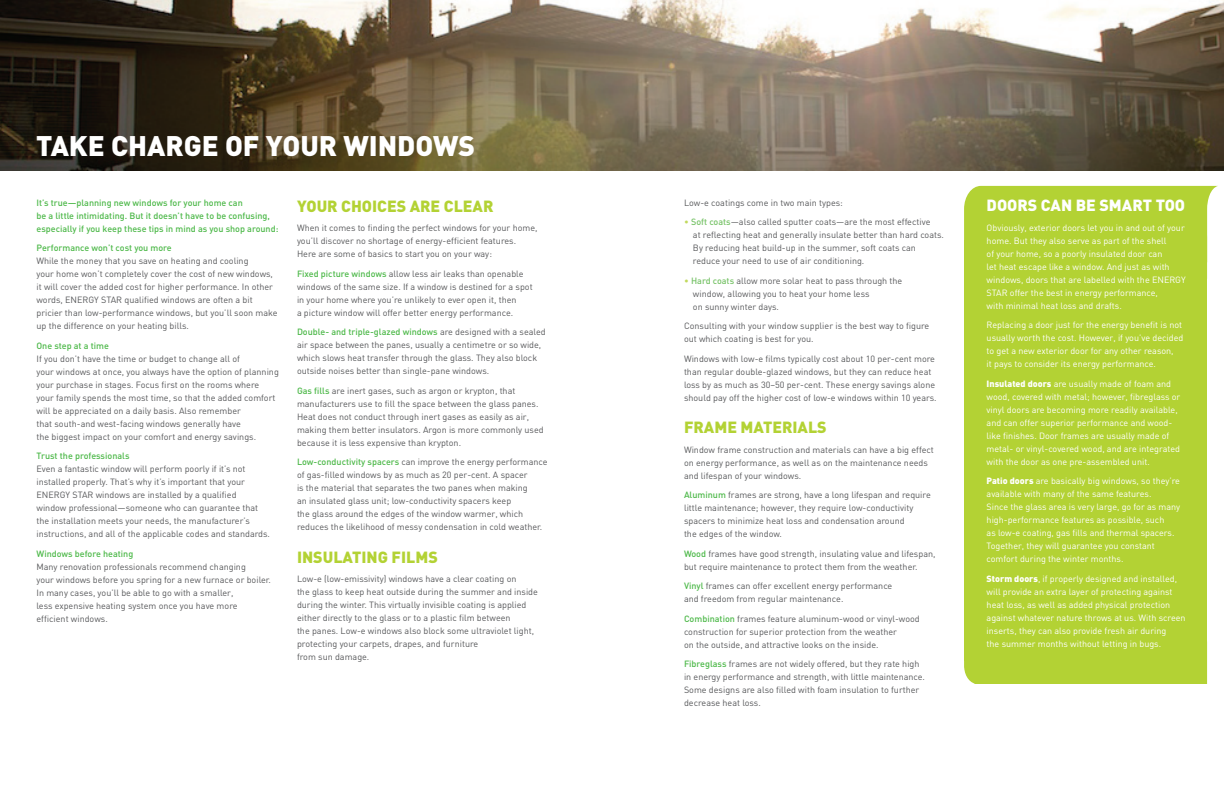
<style>
.page{position:relative;width:1224px;height:792px;background:#fff}
.page>*{position:absolute;margin:0;border:0;box-sizing:border-box;transform-origin:0 0}
.t1{font:900 28px "DIN";color:#fff}
.t2{font:900 16px "DIN";color:#b3d234}
.t3{font:900 16px "DIN";color:#fff}
.t4{font:9px/13px "DIN";color:#57585a}
.t5{font:9px/13px "DIN";color:#fff}
.t6{font:500 9px/13px "DIN";color:#4cb848}
.s1{font-weight:500;color:#4cb848}
.s2{color:#c1d95d}
.s3{font-weight:500;color:#76c266}
.s4{font-weight:900}
</style>
<div class="page">
<img style="left:0;top:0;width:1224px;height:171px">
<div style="left:964px;top:240px;width:243px;height:421px;background:#b3d234"></div>
<div style="left:964px;top:661px;width:243px;height:23px;background:#b3d234"></div>
<div style="left:964px;top:186px;width:254px;height:93px;background:#b3d234"></div>
<h1 class="t1" style="left:36px;top:128px;width:441px">TAKE CHARGE OF YOUR WINDOWS</h1>
<p class="t6" style="left:36px;top:196px;width:243px">It’s true—planning new windows for your home can<br>be a little intimidating. But it doesn’t have to be confusing, especially if you keep these tips in mind as you shop around:</p>
<p class="t6" style="left:36px;top:241px;width:137px">Performance won’t cost you more</p>
<p class="t4" style="left:36px;top:254px;width:243px">While the money that you save on heating and cooling<br>your home won’t completely cover the cost of new windows, it will cover the added cost for higher performance. In other words, ENERGY STAR qualified windows are often a bit pricier than low-performance windows, but you’ll soon make up the difference on your heating bills.</p>
<p class="t6" style="left:36px;top:339px;width:74px">One step at a time</p>
<p class="t4" style="left:36px;top:352px;width:244px">If you don’t have the time or budget to change all of<br>your windows at once, you always have the option of planning your purchase in stages. Focus first on the rooms where your family spends the most time, so that the added comfort will be appreciated on a daily basis. Also remember<br>that south-and west-facing windows generally have<br>the biggest impact on your comfort and energy savings.</p>
<p class="t6" style="left:36px;top:449px;width:95px">Trust the professionals</p>
<p class="t4" style="left:36px;top:462px;width:235px">Even a fantastic window will perform poorly if it’s not installed properly. That’s why it’s important that your ENERGY STAR windows are installed by a qualified<br>window professional—someone who can guarantee that the installation meets your needs, the manufacturer’s instructions, and all of the applicable codes and standards.</p>
<p class="t6" style="left:36px;top:547px;width:98px">Windows before heating</p>
<p class="t4" style="left:36px;top:560px;width:236px">Many renovation professionals recommend changing<br>your windows before you spring for a new furnace or boiler.<br>In many cases, you’ll be able to go with a smaller,<br>less expensive heating system once you have more efficient windows.</p>
<h2 class="t2" style="left:297px;top:195px;width:198px">YOUR CHOICES ARE CLEAR</h2>
<p class="t4" style="left:297px;top:221px;width:242px">When it comes to finding the perfect windows for your home, you’ll discover no shortage of energy-efficient features.<br>Here are some of basics to start you on your way:</p>
<p class="t4" style="left:297px;top:267px;width:237px"><span class="s1">Fixed picture windows</span> allow less air leaks than openable windows of the same size. If a window is destined for a spot in your home where you’re unlikely to ever open it, then<br>a picture window will offer better energy performance.</p>
<p class="t4" style="left:297px;top:325px;width:250px"><span class="s1">Double- and triple-glazed windows</span> are designed with a sealed air space between the panes, usually a centimetre or so wide, which slows heat transfer through the glass. They also block outside noises better than single-pane windows.</p>
<p class="t4" style="left:297px;top:384px;width:248px"><span class="s1">Gas fills</span> are inert gases, such as argon or krypton, that manufacturers use to fill the space between the glass panes.<br>Heat does not conduct through inert gases as easily as air, making them better insulators. Argon is more commonly used because it is less expensive than krypton.</p>
<p class="t4" style="left:297px;top:455px;width:252px"><span class="s1">Low-conductivity spacers</span> can improve the energy performance of gas-filled windows by as much as 20 per-cent. A spacer<br>is the material that separates the two panes when making<br>an insulated glass unit; low-conductivity spacers keep<br>the glass around the edges of the window warmer, which reduces the likelihood of messy condensation in cold weather.</p>
<h2 class="t2" style="left:297px;top:546px;width:142px">INSULATING FILMS</h2>
<p class="t4" style="left:297px;top:572px;width:243px">Low-e (low-emissivity) windows have a clear coating on<br>the glass to keep heat outside during the summer and inside during the winter. This virtually invisible coating is applied either directly to the glass or to a plastic film between<br>the panes. Low-e windows also block some ultraviolet light, protecting your carpets, drapes, and furniture<br>from sun damage.</p>
<p class="t4" style="left:684px;top:196px;width:160px">Low-e coatings come in two main types:</p>
<p class="t4" style="left:693px;top:216px;width:253px;text-indent:-9px"><span class="s2">•</span> <span class="s3">Soft coats</span>—also called sputter coats—are the most effective<br>at reflecting heat and generally insulate better than hard coats.<br>By reducing heat build-up in the summer, soft coats can reduce your need to use of air conditioning.</p>
<p class="t4" style="left:693px;top:274px;width:211px;text-indent:-9px"><span class="s2">•</span> <span class="s3">Hard coats</span> allow more solar heat to pass through the window, allowing you to heat your home less<br>on sunny winter days.</p>
<p class="t4" style="left:684px;top:320px;width:247px">Consulting with your window supplier is the best way to figure out which coating is best for you.</p>
<p class="t4" style="left:684px;top:352px;width:254px">Windows with low-e films typically cost about 10 per-cent more than regular double-glazed windows, but they can reduce heat loss by as much as 30–50 per-cent. These energy savings alone should pay off the higher cost of low-e windows within 10 years.</p>
<h2 class="t2" style="left:684px;top:417px;width:144px">FRAME MATERIALS</h2>
<p class="t4" style="left:684px;top:443px;width:251px">Window frame construction and materials can have a big effect on energy performance, as well as on the maintenance needs and lifespan of your windows.</p>
<p class="t4" style="left:684px;top:489px;width:248px"><span class="s1">Aluminum</span> frames are strong, have a long lifespan and require little maintenance; however, they require low-conductivity spacers to minimize heat loss and condensation around<br>the edges of the window.</p>
<p class="t4" style="left:684px;top:547px;width:253px"><span class="s1">Wood</span> frames have good strength, insulating value and lifespan, but require maintenance to protect them from the weather.</p>
<p class="t4" style="left:684px;top:580px;width:210px"><span class="s1">Vinyl</span> frames can offer excellent energy performance and freedom from regular maintenance.</p>
<p class="t4" style="left:684px;top:612px;width:237px"><span class="s1">Combination</span> frames feature aluminum-wood or vinyl-wood construction for superior protection from the weather<br>on the outside, and attractive looks on the inside.</p>
<p class="t4" style="left:684px;top:658px;width:243px"><span class="s1">Fibreglass</span> frames are not widely offered, but they rate high in energy performance and strength, with little maintenance.<br>Some designs are also filled with foam insulation to further decrease heat loss.</p>
<h2 class="t3" style="left:987px;top:195px;width:200px">DOORS CAN BE SMART TOO</h2>
<p class="t5" style="left:987px;top:221px;width:201px">Obviously, exterior doors let you in and out of your home. But they also serve as part of the shell<br>of your home, so a poorly insulated door can<br>let heat escape like a window. And just as with windows, doors that are labelled with the ENERGY STAR offer the best in energy performance,<br>with minimal heat loss and drafts.</p>
<p class="t5" style="left:987px;top:319px;width:198px">Replacing a door just for the energy benefit is not usually worth the cost. However, if you’ve decided to get a new exterior door for any other reason,<br>it pays to consider its energy performance.</p>
<p class="t5" style="left:987px;top:377px;width:195px"><span class="s4">Insulated doors</span> are usually made of foam and wood, covered with metal; however, fibreglass or vinyl doors are becoming more readily available, and can offer superior performance and wood&shy;like finishes. Door frames are usually made of metal- or vinyl-covered wood, and are integrated with the door as one pre-assembled unit.</p>
<p class="t5" style="left:987px;top:475px;width:195px"><span class="s4">Patio doors</span> are basically big windows, so they’re available with many of the same features.<br>Since the glass area is very large, go for as many high-performance features as possible, such<br>as low-e coating, gas fills and thermal spacers.<br>Together, they will guarantee you constant comfort during the winter months.</p>
<p class="t5" style="left:987px;top:572px;width:201px"><span class="s4">Storm doors</span>, if properly designed and installed, will provide an extra layer of protecting against heat loss, as well as added physical protection against whatever nature throws at us. With screen inserts, they can also provide fresh air during<br>the summer months without letting in bugs.</p>
</div>
